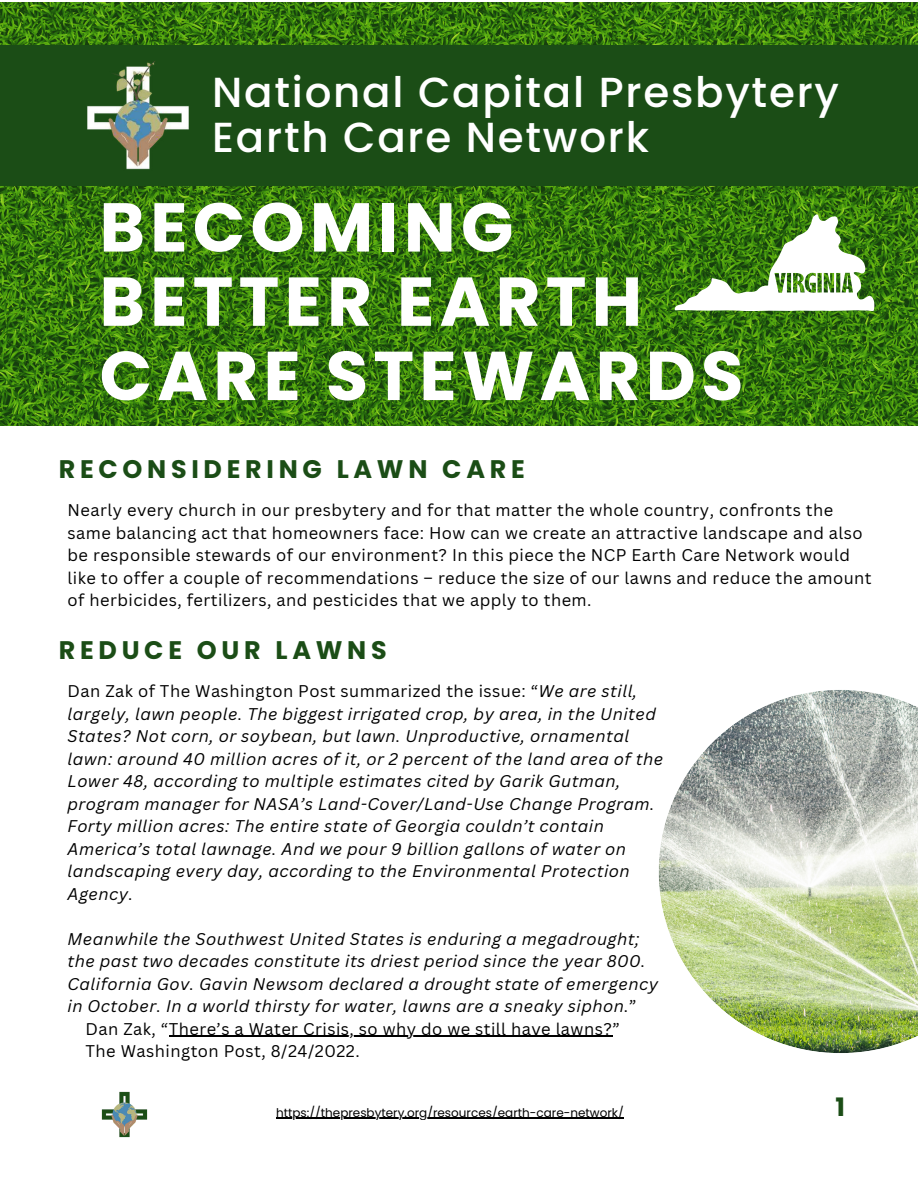
<style>
.page{position:relative;width:918px;height:1188px;background:#fff}
.page>*{position:absolute;margin:0;border:0;box-sizing:border-box;transform-origin:0 0}
.t1{font:700 69px/74.2px "Poppins";letter-spacing:.075em;color:#fff}
.t2{font:500 42px/45px "Poppins";letter-spacing:.04em;color:#fff}
.t3{font:700 25.35px "Poppins";letter-spacing:.185em;color:#1b4d16}
.t4{font:italic 16.5px/22.5px "Canva Sans";letter-spacing:.03em;color:#000}
.t5{font:16.5px/22.5px "Canva Sans";letter-spacing:.03em;color:#000}
.t6{font:12px "Poppins";color:#000}
.s1{font-style:normal}
</style>
<div class="page">
<img style="left:0;top:2px;width:918px;height:424px">
<div style="left:0;top:45px;width:918px;height:141px;background:#1b4d16"></div>
<img style="left:659px;top:690px;width:259px;height:363px">
<img style="left:87px;top:61px;width:102px;height:109px">
<img style="left:101px;top:1091px;width:47px;height:47px">
<hr style="left:276px;top:1118px;width:348px;height:1px;background:#000">
<svg style="left:674px;top:214px;width:201px;height:97px"></svg>
<hr style="left:169px;top:1036px;width:443px;height:1px;background:#000">
<h2 class="t2" style="left:212px;top:70px;width:628px">National Capital Presbytery<br>Earth Care Network</h2>
<h1 class="t1" style="left:100px;top:191px;width:645px">BECOMING<br>BETTER EARTH<br>CARE STEWARDS</h1>
<h3 class="t3" style="left:59px;top:455px;width:468px">RECONSIDERING LAWN CARE</h3>
<p class="t5" style="left:68px;top:499px;width:806px">Nearly every church in our presbytery and for that matter the whole country, confronts the same balancing act that homeowners face: How can we create an attractive landscape and also be responsible stewards of our environment? In this piece the NCP Earth Care Network would like to offer a couple of recommendations – reduce the size of our lawns and reduce the amount of herbicides, fertilizers, and pesticides that we apply to them.</p>
<h3 class="t3" style="left:59px;top:635px;width:329px">REDUCE OUR LAWNS</h3>
<p class="t4" style="left:68px;top:680px;width:597px"><span class="s1">Dan Zak of The Washington Post summarized the issue: “</span>We are still, largely, lawn people. The biggest irrigated crop, by area, in the United States? Not corn, or soybean, but lawn. Unproductive, ornamental lawn: around 40 million acres of it, or 2 percent of the land area of the Lower 48, according to multiple estimates cited by Garik Gutman, program manager for NASA’s Land-Cover/Land-Use Change Program.<br>Forty million acres: The entire state of Georgia couldn’t contain America’s total lawnage. And we pour 9 billion gallons of water on landscaping every day, according to the Environmental Protection Agency.</p>
<p class="t4" style="left:68px;top:927px;width:573px">Meanwhile the Southwest United States is enduring a megadrought;</p>
<p class="t4" style="left:68px;top:950px;width:580px">the past two decades constitute its driest period since the year 800.</p>
<p class="t4" style="left:68px;top:972px;width:592px">California Gov. Gavin Newsom declared a drought state of emergency</p>
<p class="t4" style="left:68px;top:995px;width:571px">in October. In a world thirsty for water, lawns are a sneaky siphon.<span class="s1">”</span></p>
<p class="t5" style="left:86px;top:1017px;width:536px">Dan Zak, “There’s a Water Crisis, so why do we still have lawns?”</p>
<p class="t5" style="left:86px;top:1040px;width:276px">The Washington Post, 8/24/2022.</p>
<p class="t6" style="left:276px;top:1105px;width:349px">https://thepresbytery.org/resources/earth-care-network/</p>
<h3 class="t3" style="left:835px;top:1092px;width:11px">1</h3>
</div>
